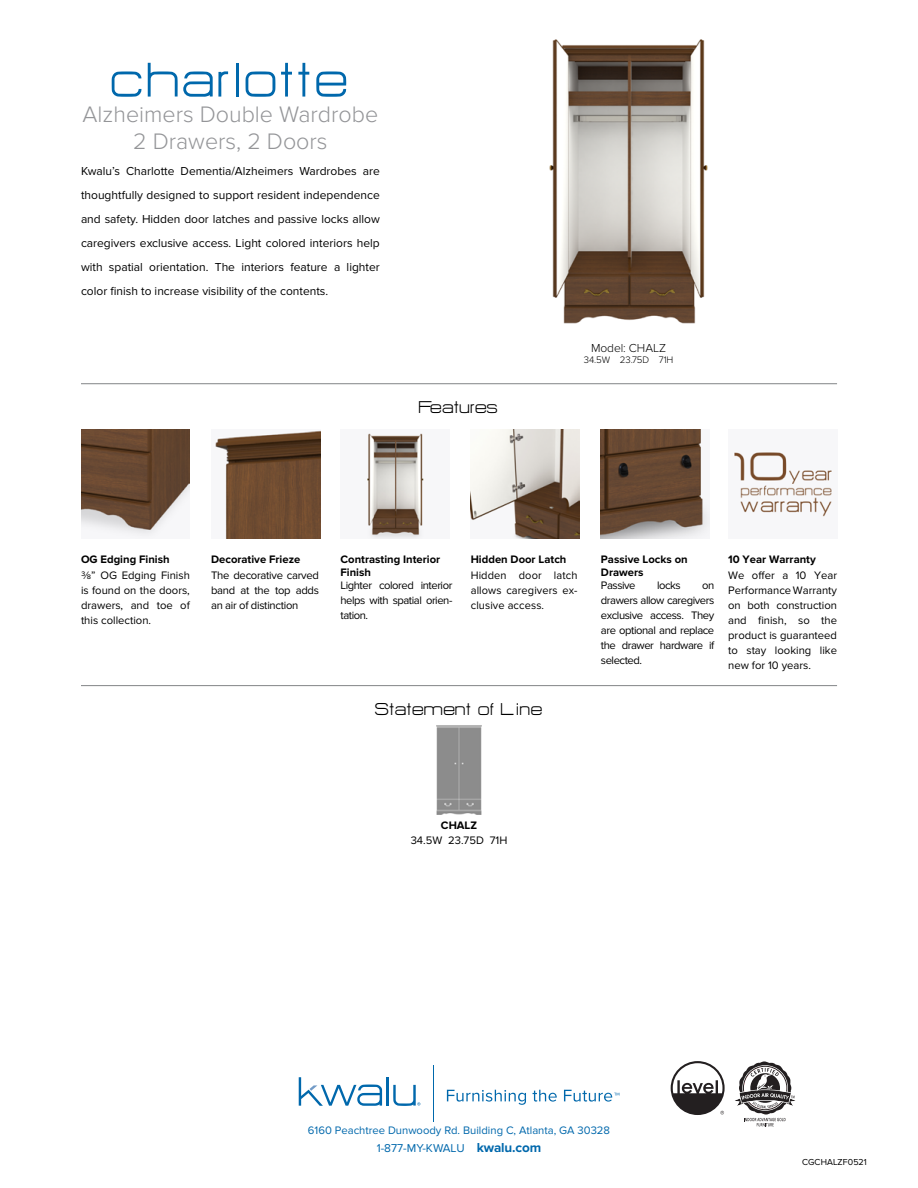
<style>
.page{position:relative;width:918px;height:1188px;background:#fff}
.page>*{position:absolute;margin:0;border:0;box-sizing:border-box;transform-origin:0 0}
.t1{font:60px "HURTMOLD";letter-spacing:.03em;color:#0068ac}
.t2{font:300 23.25px/27px "Proxima Nova";color:#949598;text-align:center}
.t3{font:21px "HURTMOLD";color:#000}
.t4{font:12px/24px "Proxima Nova";color:#000;text-align:justify}
.t5{font:300 12px "Proxima Nova";letter-spacing:-.005em;color:#000}
.t6{font:11.85px "Proxima Nova";color:#0068ac}
.t7{font:11.25px/15px "Proxima Nova";letter-spacing:-.025em;color:#000;text-align:justify}
.t8{font:700 11.25px/12.8px "Proxima Nova";color:#000}
.t9{font:11.25px "Proxima Nova";color:#0068ac}
.t10{font:11.25px "Proxima Nova";color:#000}
.t11{font:300 9.75px "Proxima Nova";letter-spacing:-.01em;color:#000}
.t12{font:9px "Proxima Nova";color:#000}
.s1{font-weight:700;font-size:13.5px}
</style>
<div class="page">
<svg style="left:671px;top:1061px;width:54px;height:54px"></svg>
<svg style="left:735px;top:1061px;width:61px;height:65px"></svg>
<hr style="left:433px;top:1066px;width:1px;height:56px;background:#0068ac">
<hr style="left:387px;top:1077px;width:2px;height:29px;background:#0068ac">
<svg style="left:393px;top:1085px;width:27px;height:21px"></svg>
<svg style="left:299px;top:1077px;width:83px;height:29px"></svg>
<svg style="left:447px;top:1090px;width:79px;height:15px"></svg>
<svg style="left:533px;top:1090px;width:24px;height:12px"></svg>
<svg style="left:564px;top:1090px;width:55px;height:12px"></svg>
<img style="left:549px;top:39px;width:159px;height:285px">
<hr style="left:81px;top:685px;width:756px;height:1px;background:#909294">
<hr style="left:81px;top:383px;width:756px;height:1px;background:#909294">
<img style="left:471px;top:429px;width:109px;height:109px">
<img style="left:601px;top:429px;width:109px;height:109px">
<img style="left:367px;top:433px;width:57px;height:105px">
<img style="left:436px;top:725px;width:46px;height:89px">
<img style="left:215px;top:430px;width:105px;height:108px">
<img style="left:81px;top:429px;width:109px;height:108px">
<img style="left:734px;top:452px;width:98px;height:65px">
<h1 class="t1" style="left:111px;top:49px;width:240px">charlotte</h1>
<h2 class="t2" style="left:83px;top:101px;width:297px">Alzheimers Double Wardrobe<br>2 Drawers, 2 Doors</h2>
<p class="t4" style="left:81px;top:160px;width:300px">Kwalu’s Charlotte Dementia/Alzheimers Wardrobes are thoughtfully designed to support resident independence and safety. Hidden door latches and passive locks allow caregivers exclusive access. Light colored interiors help with spatial orientation. The interiors feature a lighter color finish to increase visibility of the contents.</p>
<h3 class="t3" style="left:419px;top:396px;width:81px">Features</h3>
<p class="t5" style="left:591px;top:341px;width:76px">Model: CHALZ</p>
<p class="t11" style="left:584px;top:355px;width:91px">34.5W 23.75D 71H</p>
<p class="t8" style="left:81px;top:554px;width:90px">OG Edging Finish</p>
<p class="t7" style="left:81px;top:568px;width:110px">3/8” OG Edging Finish is found on the doors, drawers, and toe of this collection.</p>
<p class="t8" style="left:211px;top:554px;width:91px">Decorative Frieze</p>
<p class="t7" style="left:211px;top:568px;width:109px">The decorative carved band at the top adds an air of distinction</p>
<p class="t8" style="left:341px;top:554px;width:101px">Contrasting Interior<br>Finish</p>
<p class="t7" style="left:341px;top:578px;width:113px">Lighter colored interior helps with spatial orien&shy;tation.</p>
<p class="t8" style="left:601px;top:554px;width:88px">Passive Locks on<br>Drawers</p>
<p class="t8" style="left:471px;top:554px;width:97px">Hidden Door Latch</p>
<p class="t7" style="left:471px;top:568px;width:108px">Hidden door latch allows caregivers ex&shy;clusive access.</p>
<p class="t7" style="left:601px;top:578px;width:36px">Passive</p>
<p class="t7" style="left:657px;top:578px;width:25px">locks</p>
<p class="t7" style="left:601px;top:578px;width:115px;text-indent:101px">on drawers allow caregivers exclusive access. They are optional and replace the drawer hardware if selected.</p>
<h3 class="t3" style="left:375px;top:698px;width:170px">Statement of Line</h3>
<p class="t8" style="left:728px;top:554px;width:89px">10 Year Warranty</p>
<p class="t7" style="left:728px;top:568px;width:110px">We offer a 10 Year Performance Warranty on both construction and finish, so the product is guaranteed to stay looking like new for 10 years.</p>
<p class="t8" style="left:441px;top:820px;width:38px">CHALZ</p>
<p class="t10" style="left:411px;top:834px;width:98px">34.5W 23.75D 71H</p>
<p class="t9" style="left:308px;top:1124px;width:304px">6160 Peachtree Dunwoody Rd. Building C, Atlanta, GA 30328</p>
<p class="t6" style="left:377px;top:1142px;width:166px">1-877-MY-KWALU <span class="s1">kwalu.com</span></p>
<p class="t12" style="left:802px;top:1157px;width:67px">CGCHALZF0521</p>
</div>
